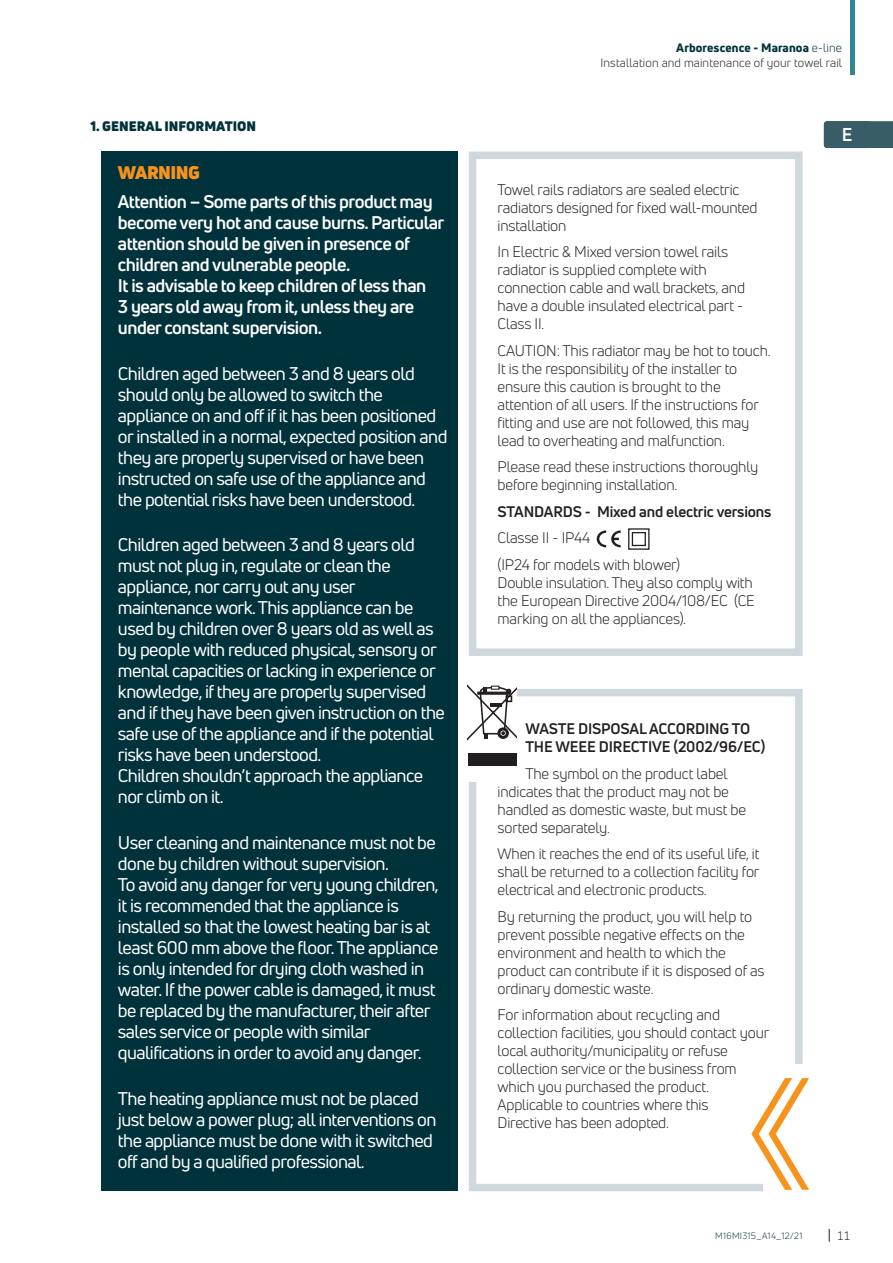
<style>
.page{position:relative;width:893px;height:1263px;background:#fff}
.page>*{position:absolute;margin:0;border:0;box-sizing:border-box;transform-origin:0 0}
.t1{font:700 18.15px "Uni Neue";color:#fff}
.t2{font:18px/21px "Uni Neue";letter-spacing:-.03em;color:#fff}
.t3{font:700 18px/21px "Uni Neue";letter-spacing:-.03em;color:#fff}
.t4{font:900 18px "Uni Neue";letter-spacing:-.03em;color:#f7931d}
.t5{font:15px/18px "Uni Neue";letter-spacing:-.01em;color:#231f20}
.t6{font:700 15px/18px "Uni Neue";letter-spacing:-.01em;color:#231f20}
.t7{font:900 13.5px "Uni Neue";color:#00323c}
.t8{font:12px/15px "Uni Neue";letter-spacing:.01em;color:#231f20;text-align:right}
.t9{font:9px "Uni Neue";letter-spacing:.03em;color:#00323c}
.s1{font-weight:800;color:#00323c}
.s2{color:#00323c}
</style>
<div class="page">
<svg style="left:829px;top:1229px;width:1px;height:13px"></svg>
<div style="left:850px;top:0;width:5px;height:74px;background:#328693"></div>
<svg style="left:824px;top:121px;width:69px;height:27px"></svg>
<div style="left:824px;top:121px;width:47px;height:27px;background:#385d67;border-radius:3px"></div>
<svg style="left:628px;top:528px;width:21px;height:22px"></svg>
<svg style="left:597px;top:530px;width:24px;height:17px"></svg>
<div style="left:469px;top:151px;width:334px;height:505px;border:8px solid #cfd8dc"></div>
<div style="left:469px;top:689px;width:334px;height:502px;border:8px solid #cfd8dc"></div>
<div style="left:468px;top:683px;width:49px;height:99px;background:#fff"></div>
<div style="left:468px;top:753px;width:49px;height:13px;background:#231f20"></div>
<svg style="left:468px;top:685px;width:49px;height:55px"></svg>
<div style="left:101px;top:151px;width:356px;height:1040px;background:#00323c"></div>
<div style="left:763px;top:1064px;width:49px;height:127px;background:#fff"></div>
<svg style="left:751px;top:1078px;width:58px;height:112px"></svg>
<p class="t7" style="left:90px;top:117px;width:167px">1. GENERAL INFORMATION</p>
<p class="t4" style="left:118px;top:160px;width:84px">WARNING</p>
<p class="t3" style="left:118px;top:191px;width:328px">Attention – Some parts of this product may become very hot and cause burns. Particular attention should be given in presence of children and vulnerable people.<br>It is advisable to keep children of less than<br>3 years old away from it, unless they are under constant supervision.</p>
<p class="t2" style="left:118px;top:363px;width:331px">Children aged between 3 and 8 years old should only be allowed to switch the appliance on and off if it has been positioned or installed in a normal, expected position and they are properly supervised or have been instructed on safe use of the appliance and the potential risks have been understood.</p>
<p class="t2" style="left:118px;top:534px;width:328px">Children aged between 3 and 8 years old must not plug in, regulate or clean the appliance, nor carry out any user maintenance work. This appliance can be used by children over 8 years old as well as by people with reduced physical, sensory or mental capacities or lacking in experience or knowledge, if they are properly supervised and if they have been given instruction on the safe use of the appliance and if the potential risks have been understood.<br>Children shouldn’t approach the appliance nor climb on it.</p>
<p class="t2" style="left:118px;top:832px;width:322px">User cleaning and maintenance must not be done by children without supervision.<br>To avoid any danger for very young children, it is recommended that the appliance is installed so that the lowest heating bar is at least 600 mm above the floor. The appliance is only intended for drying cloth washed in water. If the power cable is damaged, it must be replaced by the manufacturer, their after sales service or people with similar qualifications in order to avoid any danger.</p>
<p class="t2" style="left:118px;top:1087px;width:320px">The heating appliance must not be placed just below a power plug; all interventions on the appliance must be done with it switched off and by a qualified professional.</p>
<p class="t8" style="left:600px;top:40px;width:243px"><span class="s1">Arborescence - Maranoa</span> <span class="s2">e-line<br></span>Installation and maintenance of your towel rail</p>
<p class="t5" style="left:498px;top:180px;width:261px">Towel rails radiators are sealed electric radiators designed for fixed wall-mounted installation</p>
<p class="t5" style="left:498px;top:243px;width:249px">In Electric &amp; Mixed version towel rails radiator is supplied complete with connection cable and wall brackets, and have a double insulated electrical part - Class II.</p>
<p class="t5" style="left:498px;top:341px;width:275px">CAUTION: This radiator may be hot to touch.<br>It is the responsibility of the installer to ensure this caution is brought to the attention of all users. If the instructions for fitting and use are not followed, this may lead to overheating and malfunction.</p>
<p class="t5" style="left:498px;top:458px;width:262px">Please read these instructions thoroughly before beginning installation.</p>
<p class="t6" style="left:498px;top:502px;width:275px">STANDARDS - Mixed and electric versions</p>
<p class="t5" style="left:498px;top:525px;width:184px;line-height:26.5px">Classe II - IP44<br>(IP24 for models with blower)</p>
<p class="t5" style="left:498px;top:573px;width:259px">Double insulation. They also comply with the European Directive 2004/108/EC (CE marking on all the appliances).</p>
<p class="t6" style="left:525px;top:720px;width:241px">WASTE DISPOSAL ACCORDING TO<br>THE WEEE DIRECTIVE (2002/96/EC)</p>
<p class="t5" style="left:498px;top:764px;width:250px;text-indent:28px">The symbol on the product label indicates that the product may not be handled as domestic waste, but must be sorted separately.</p>
<p class="t5" style="left:498px;top:845px;width:263px;text-align:justify">When it reaches the end of its useful life, it shall be returned to a collection facility for electrical and electronic products.</p>
<p class="t5" style="left:498px;top:907px;width:269px">By returning the product, you will help to prevent possible negative effects on the environment and health to which the product can contribute if it is disposed of as ordinary domestic waste.</p>
<p class="t5" style="left:498px;top:1006px;width:273px">For information about recycling and collection facilities, you should contact your local authority/municipality or refuse collection service or the business from which you purchased the product.<br>Applicable to countries where this<br>Directive has been adopted.</p>
<p class="t1" style="left:842px;top:124px;width:12px">E</p>
<p class="t9" style="left:715px;top:1230px;width:89px">M16MI315_A14_12/21</p>
<p class="t8" style="left:837px;top:1228px;width:15px">11</p>
</div>
